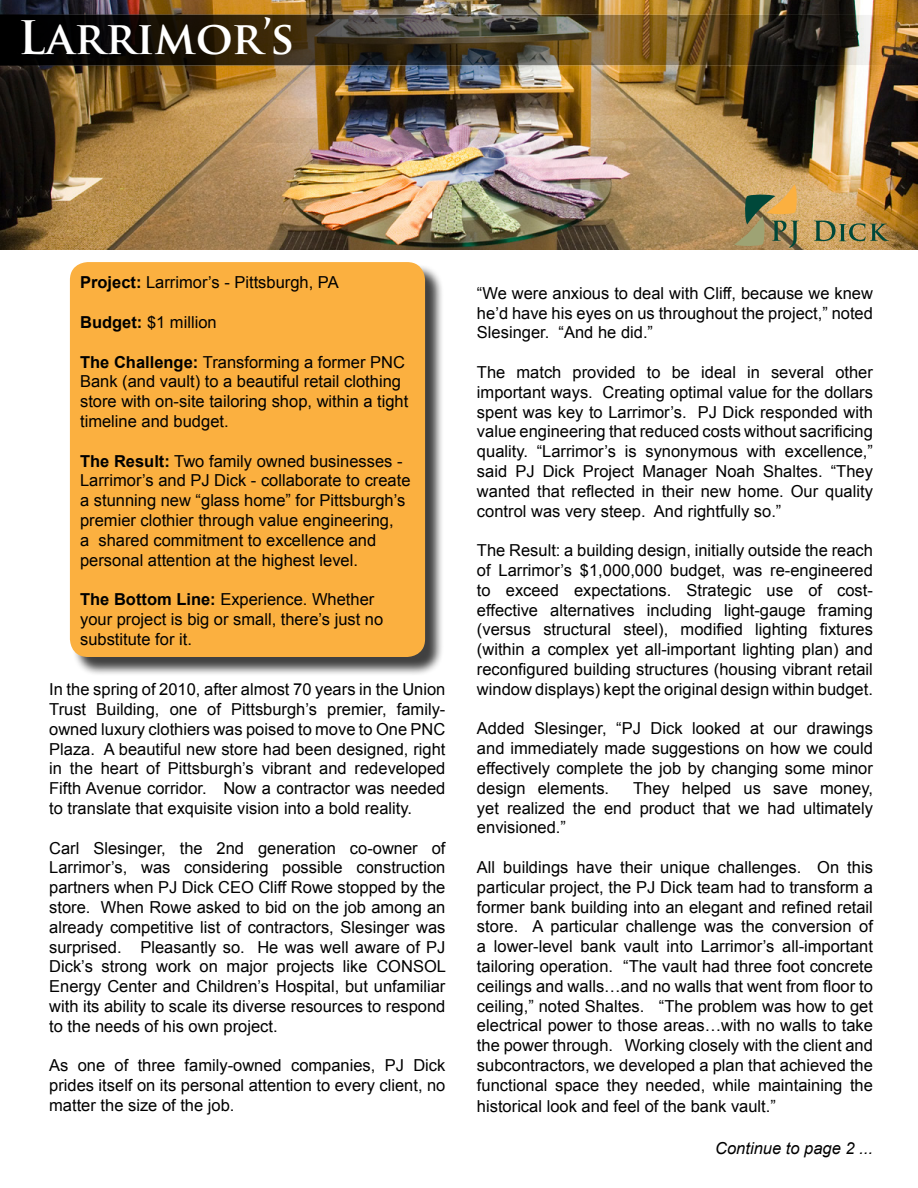
<style>
.page{position:relative;width:918px;height:1188px;background:#fff}
.page>*{position:absolute;margin:0;border:0;box-sizing:border-box;transform-origin:0 0}
.t1{font:700 45px "Trajan Pro";color:#fff}
.t2{font:16.5px/19.8px "Arial";color:#000;text-align:justify}
.t3{font:italic 16.5px "Arial";color:#000}
.s1{font-weight:700}
</style>
<div class="page">
<div style="left:72px;top:264px;width:372px;height:412px;background:#000;opacity:.75"></div>
<div style="left:70px;top:262px;width:355px;height:395px;background:#fbb040;border-radius:18px"></div>
<img style="left:0;top:0;width:918px;height:249px">
<img style="left:0;top:14px;width:918px;height:52px">
<svg style="left:814px;top:221px;width:75px;height:20px"></svg>
<svg style="left:734px;top:185px;width:65px;height:63px;background:#a18e5a"></svg>
<h1 class="t1" style="left:18px;top:10px;width:278px">Larrimor’s</h1>
<p class="t2" style="left:80px;top:273px;width:260px"><span class="s1">Project:</span> Larrimor’s - Pittsburgh, PA</p>
<p class="t2" style="left:80px;top:312px;width:138px"><span class="s1">Budget:</span> $1 million</p>
<p class="t2" style="left:80px;top:352px;width:330px;text-align:left"><span class="s1">The Challenge:</span> Transforming a former PNC Bank (and vault) to a beautiful retail clothing store with on-site tailoring shop, within a tight timeline and budget.</p>
<p class="t2" style="left:80px;top:451px;width:332px;text-align:left"><span class="s1">The Result:</span> Two family owned businesses - Larrimor’s and PJ Dick - collaborate to create a stunning new “glass home” for Pittsburgh’s premier clothier through value engineering,<br>a shared commitment to excellence and personal attention at the highest level.</p>
<p class="t2" style="left:80px;top:590px;width:305px;text-align:left"><span class="s1">The Bottom Line:</span> Experience. Whether your project is big or small, there’s just no substitute for it.</p>
<p class="t2" style="left:49px;top:680px;width:398px">In the spring of 2010, after almost 70 years in the Union Trust Building, one of Pittsburgh’s premier, family&shy;owned luxury clothiers was poised to move to One PNC Plaza. A beautiful new store had been designed, right in the heart of Pittsburgh’s vibrant and redeveloped Fifth Avenue corridor. Now a contractor was needed to translate that exquisite vision into a bold reality.</p>
<p class="t2" style="left:49px;top:838px;width:398px">Carl Slesinger, the 2nd generation co-owner of Larrimor’s, was considering possible construction partners when PJ Dick CEO Cliff Rowe stopped by the store. When Rowe asked to bid on the job among an already competitive list of contractors, Slesinger was surprised. Pleasantly so. He was well aware of PJ Dick’s strong work on major projects like CONSOL Energy Center and Children’s Hospital, but unfamiliar with its ability to scale its diverse resources to respond to the needs of his own project.</p>
<p class="t2" style="left:49px;top:1056px;width:398px">As one of three family-owned companies, PJ Dick prides itself on its personal attention to every client, no matter the size of the job.</p>
<p class="t2" style="left:477px;top:283px;width:397px">“We were anxious to deal with Cliff, because we knew he’d have his eyes on us throughout the project,” noted Slesinger. “And he did.”</p>
<p class="t2" style="left:477px;top:363px;width:397px">The match provided to be ideal in several other important ways. Creating optimal value for the dollars spent was key to Larrimor’s. PJ Dick responded with value engineering that reduced costs without sacrificing quality. “Larrimor’s is synonymous with excellence,” said PJ Dick Project Manager Noah Shaltes. “They wanted that reflected in their new home. Our quality control was very steep. And rightfully so.”</p>
<p class="t2" style="left:477px;top:541px;width:397px">The Result: a building design, initially outside the reach of Larrimor’s $1,000,000 budget, was re-engineered to exceed expectations. Strategic use of cost&shy;effective alternatives including light-gauge framing (versus structural steel), modified lighting fixtures (within a complex yet all-important lighting plan) and reconfigured building structures (housing vibrant retail window displays) kept the original design within budget.</p>
<p class="t2" style="left:477px;top:719px;width:397px">Added Slesinger, “PJ Dick looked at our drawings and immediately made suggestions on how we could effectively complete the job by changing some minor design elements.</p>
<p class="t2" style="left:477px;top:778px;width:397px;text-indent:156px">They helped us save money, yet realized the end product that we had ultimately envisioned.”</p>
<p class="t2" style="left:477px;top:858px;width:398px">All buildings have their unique challenges. On this particular project, the PJ Dick team had to transform a former bank building into an elegant and refined retail store. A particular challenge was the conversion of a lower-level bank vault into Larrimor’s all-important tailoring operation. “The vault had three foot concrete ceilings and walls…and no walls that went from floor to ceiling,” noted Shaltes. “The problem was how to get electrical power to those areas…with no walls to take the power through. Working closely with the client and subcontractors, we developed a plan that achieved the functional space they needed, while maintaining the</p>
<p class="t2" style="left:477px;top:1097px;width:300px">historical look and feel of the bank vault.”</p>
<p class="t3" style="left:715px;top:1138px;width:159px">Continue to page 2 ...</p>
</div>
